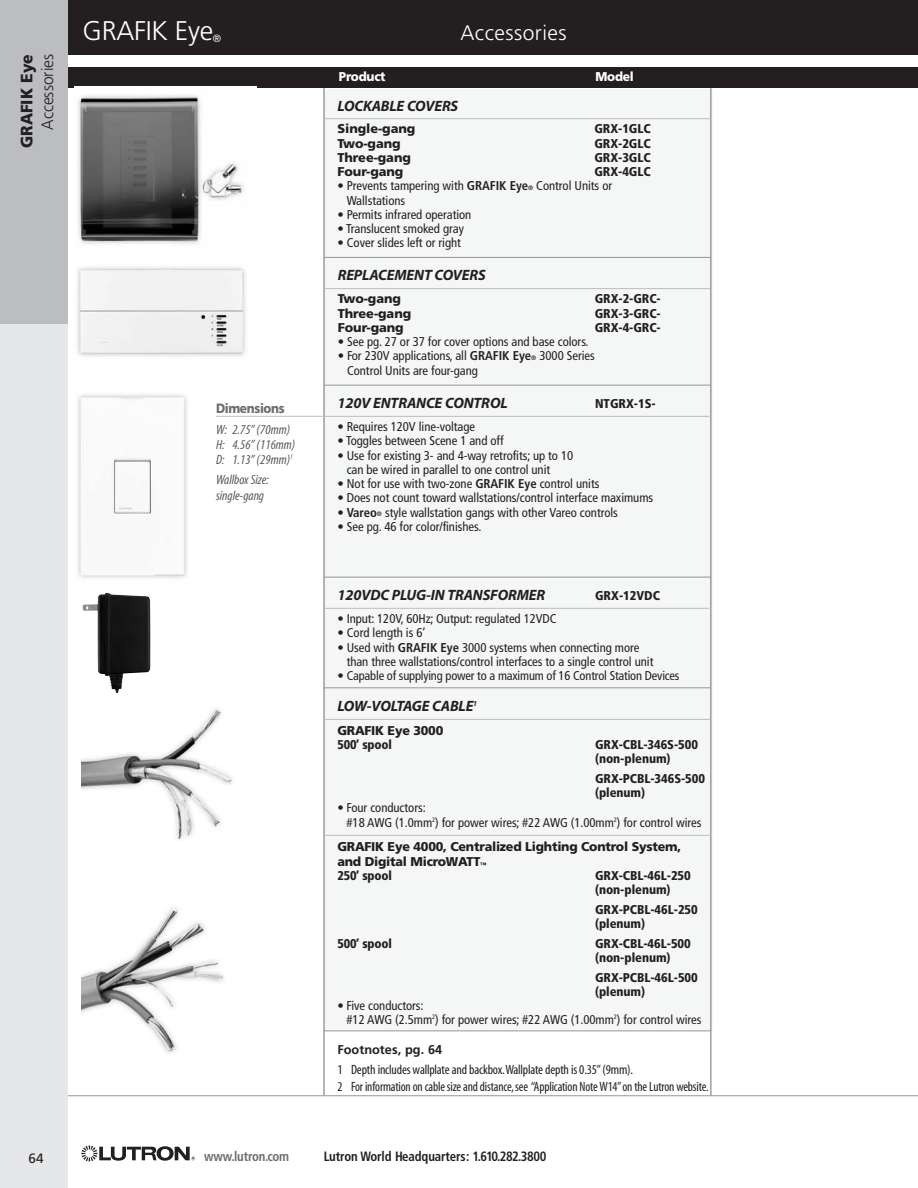
<style>
.page{position:relative;width:918px;height:1188px;background:#fff}
.page>*{position:absolute;margin:0;border:0;box-sizing:border-box;transform-origin:0 0}
.t1{font:300 27px "Frutiger";letter-spacing:-.01em;color:#fff}
.t2{font:300 21px "Frutiger";letter-spacing:.02em;color:#fff}
.t3{font:300 16.5px "Frutiger";color:#231f20;scale:.95 1}
.t4{font:900 16.5px "Frutiger";color:#231f20;scale:.95 1}
.t5{font:15px "Myriad MM It 700 600";letter-spacing:-.01em;color:#231f20}
.t6{font:13.5px/16.8px "Myriad MM 400 300";letter-spacing:-.01em;color:#231f20}
.t7{font:13.5px/15.1px "Myriad MM It 400 300";color:#58595b}
.t8{font:700 condensed 13.5px "Frutiger";letter-spacing:-.01em;color:#231f20;scale:.95 1}
.t9{font:700 condensed 13.5px "Frutiger";letter-spacing:-.01em;color:#6d6e70;scale:.95 1}
.t10{font:900 13.5px "Frutiger";letter-spacing:-.03em;color:#6d6e70;scale:.88 1}
.t11{font:13.5px "Frutiger";color:#231f20}
.t12{font:condensed 12.75px/14.2px "Frutiger";letter-spacing:-.005em;color:#231f20}
.t13{font:900 condensed 12.75px/14.2px "Frutiger";letter-spacing:-.005em;color:#231f20}
.t14{font:900 12.75px/14.7px "Frutiger";letter-spacing:-.02em;color:#231f20}
.t15{font:700 12.75px "Frutiger";color:#231f20}
.t16{font:900 12.75px "Frutiger";letter-spacing:-.02em;color:#fff;scale:.94 1}
.t17{font:300 10.5px "Frutiger";color:#fff}
.s1{font-weight:700}
.s2{font-weight:700;font-size:6.3px}
.s3{font-stretch:condensed}
</style>
<div class="page">
<div style="left:324px;top:89px;width:388px;height:942px;background:#f5f6f6"></div>
<hr style="left:711px;top:68px;width:1px;height:1028px;background:#6d6e70">
<hr style="left:324px;top:81px;width:1px;height:1014px;background:#6d6e70">
<div style="left:68px;top:0;width:850px;height:56px;background:#231f20"></div>
<div style="left:68px;top:67px;width:850px;height:20px;background:#231f20"></div>
<hr style="left:54px;top:1095px;width:864px;height:1px;background:#939598">
<svg style="left:81px;top:1145px;width:114px;height:16px"></svg>
<div style="left:0;top:0;width:68px;height:1188px;background:#e6e7e8"></div>
<div style="left:0;top:0;width:68px;height:324px;background:#bbbdc0"></div>
<hr style="left:324px;top:385px;width:387px;height:1px;background:#939598">
<hr style="left:324px;top:416px;width:387px;height:1px;background:#bbbdc0">
<img style="left:78px;top:95px;width:166px;height:149px">
<hr style="left:324px;top:118px;width:388px;height:1px;background:#bbbdc0">
<hr style="left:324px;top:1030px;width:387px;height:1px;background:#939598">
<img style="left:78px;top:394px;width:109px;height:185px">
<hr style="left:324px;top:577px;width:387px;height:1px;background:#939598">
<hr style="left:324px;top:608px;width:387px;height:1px;background:#bbbdc0">
<hr style="left:324px;top:687px;width:387px;height:1px;background:#939598">
<hr style="left:324px;top:719px;width:387px;height:1px;background:#bbbdc0">
<hr style="left:324px;top:835px;width:387px;height:1px;background:#bbbdc0">
<img style="left:81px;top:692px;width:152px;height:148px">
<img style="left:81px;top:907px;width:143px;height:147px">
<hr style="left:216px;top:416px;width:108px;height:1px;background:#bbbdc0">
<hr style="left:324px;top:257px;width:386px;height:1px;background:#939598">
<hr style="left:324px;top:288px;width:386px;height:1px;background:#bbbdc0">
<img style="left:77px;top:266px;width:169px;height:90px">
<img style="left:83px;top:593px;width:67px;height:99px">
<p class="t4" style="left:20px;top:148px;width:101px;rotate:-90deg">GRAFIK Eye</p>
<p class="t3" style="left:41px;top:130px;width:81px;rotate:-90deg">Accessories</p>
<p class="t11" style="left:28px;top:1153px;width:17px">64</p>
<h1 class="t1" style="left:82px;top:20px;width:132px">GRAFIK Eye</h1>
<p class="t17" style="left:213px;top:34px;width:10px">®</p>
<h2 class="t2" style="left:460px;top:25px;width:108px">Accessories</h2>
<p class="t16" style="left:339px;top:71px;width:51px">Product</p>
<p class="t16" style="left:596px;top:71px;width:42px">Model</p>
<p class="t5" style="left:338px;top:100px;width:122px">LOCKABLE COVERS</p>
<p class="t14" style="left:338px;top:123px;width:79px">Single-gang</p>
<p class="t13" style="left:595px;top:123px;width:58px">GRX-1GLC</p>
<p class="t14" style="left:338px;top:137px;width:65px">Two-gang</p>
<p class="t13" style="left:595px;top:137px;width:58px">GRX-2GLC</p>
<p class="t14" style="left:338px;top:151px;width:75px">Three-gang</p>
<p class="t13" style="left:595px;top:151px;width:58px">GRX-3GLC</p>
<p class="t14" style="left:338px;top:165px;width:68px">Four-gang</p>
<p class="t13" style="left:595px;top:166px;width:58px">GRX-4GLC</p>
<p class="t12" style="left:347px;top:180px;width:267px;text-indent:-9px">• Prevents tampering with <span class="s1">GRAFIK Eye</span><span class="s2">®</span> Control Units or<br>Wallstations</p>
<p class="t12" style="left:337px;top:208px;width:135px">• Permits infrared operation</p>
<p class="t12" style="left:337px;top:223px;width:128px">• Translucent smoked gray</p>
<p class="t12" style="left:337px;top:237px;width:125px">• Cover slides left or right</p>
<p class="t10" style="left:216px;top:403px;width:80px">Dimensions</p>
<p class="t7" style="left:216px;top:423px;width:81px">W: 2.75” (70mm)<br>H: 4.56” (116mm)<br>D: 1.13” (29mm)<sup>1</sup></p>
<p class="t7" style="left:216px;top:474px;width:54px">Wallbox Size: single-gang</p>
<p class="t5" style="left:338px;top:270px;width:150px">REPLACEMENT COVERS</p>
<p class="t14" style="left:338px;top:293px;width:65px">Two-gang</p>
<p class="t13" style="left:595px;top:293px;width:67px">GRX-2-GRC-</p>
<p class="t14" style="left:338px;top:307px;width:75px">Three-gang</p>
<p class="t13" style="left:595px;top:307px;width:67px">GRX-3-GRC-</p>
<p class="t14" style="left:338px;top:321px;width:68px">Four-gang</p>
<p class="t13" style="left:595px;top:321px;width:67px">GRX-4-GRC-</p>
<p class="t12" style="left:338px;top:336px;width:252px">• See pg. 27 or 37 for cover options and base colors.</p>
<p class="t12" style="left:347px;top:350px;width:249px;text-indent:-9px">• For 230V applications, all <span class="s1">GRAFIK Eye</span><span class="s2">®</span> 3000 Series<br>Control Units are four-gang</p>
<p class="t5" style="left:338px;top:398px;width:172px">120V ENTRANCE CONTROL</p>
<p class="t13" style="left:595px;top:398px;width:62px">NTGRX-1S-</p>
<p class="t12" style="left:338px;top:421px;width:139px">• Requires 120V line-voltage</p>
<p class="t12" style="left:338px;top:435px;width:168px">• Toggles between Scene 1 and off</p>
<p class="t12" style="left:347px;top:449px;width:228px;text-indent:-9px">• Use for existing 3- and 4-way retrofits; up to 10 can be wired in parallel to one control unit</p>
<p class="t12" style="left:338px;top:478px;width:263px">• Not for use with two-zone <span class="s1">GRAFIK Eye</span> control units</p>
<p class="t12" style="left:337px;top:492px;width:317px">• Does not count toward wallstations/control interface maximums</p>
<p class="t12" style="left:337px;top:506px;width:282px">• <span class="s1">Vareo</span><span class="s2">®</span> style wallstation gangs with other Vareo controls</p>
<p class="t12" style="left:338px;top:520px;width:145px">• See pg. 46 for color/finishes.</p>
<p class="t5" style="left:338px;top:589px;width:209px">120VDC PLUG-IN TRANSFORMER</p>
<p class="t13" style="left:595px;top:590px;width:66px">GRX-12VDC</p>
<p class="t12" style="left:338px;top:613px;width:221px">• Input: 120V, 60Hz; Output: regulated 12VDC</p>
<p class="t12" style="left:338px;top:627px;width:90px">• Cord length is 6’</p>
<p class="t12" style="left:347px;top:641px;width:308px;text-indent:-9px">• Used with <span class="s1">GRAFIK Eye</span> 3000 systems when connecting more than three wallstations/control interfaces to a single control unit</p>
<p class="t12" style="left:338px;top:670px;width:344px">• Capable of supplying power to a maximum of 16 Control Station Devices</p>
<p class="t5" style="left:337px;top:700px;width:141px">LOW-VOLTAGE CABLE<sup>1</sup></p>
<p class="t14" style="left:337px;top:724px;width:107px">GRAFIK Eye 3000</p>
<p class="t13" style="left:337px;top:738px;width:56px">500’ spool</p>
<p class="t13" style="left:595px;top:738px;width:104px">GRX-CBL-346S-500 (non-plenum)</p>
<p class="t13" style="left:595px;top:772px;width:111px">GRX-PCBL-346S-500 (plenum)</p>
<p class="t12" style="left:347px;top:801px;width:357px;line-height:15px;text-indent:-9px">• Four conductors:<br>#18 AWG (1.0mm<sup>2</sup>) for power wires; #22 AWG (1.00mm<sup>2</sup>) for control wires</p>
<p class="t14" style="left:337px;top:840px;width:345px">GRAFIK Eye 4000, Centralized Lighting Control System, and Digital MicroWATT<sub>™<br></sub><span class="s3">250’ spool</span></p>
<p class="t13" style="left:595px;top:869px;width:97px">GRX-CBL-46L-250 (non-plenum)</p>
<p class="t13" style="left:595px;top:903px;width:104px">GRX-PCBL-46L-250 (plenum)</p>
<p class="t13" style="left:337px;top:937px;width:56px">500’ spool</p>
<p class="t13" style="left:595px;top:937px;width:97px">GRX-CBL-46L-500 (non-plenum)</p>
<p class="t13" style="left:595px;top:971px;width:104px">GRX-PCBL-46L-500 (plenum)</p>
<p class="t12" style="left:347px;top:999px;width:357px;text-indent:-9px">• Five conductors:<br>#12 AWG (2.5mm<sup>2</sup>) for power wires; #22 AWG (1.00mm<sup>2</sup>) for control wires</p>
<p class="t15" style="left:338px;top:1044px;width:106px">Footnotes, pg. 64</p>
<p class="t6" style="left:338px;top:1062px;width:373px">1 Depth includes wallplate and backbox.Wallplate depth is 0.35” (9mm).<br>2 For information on cable size and distance,see “Application Note W14”on the Lutron website.</p>
<p class="t9" style="left:204px;top:1151px;width:91px">www.lutron.com</p>
<p class="t8" style="left:324px;top:1151px;width:236px">Lutron World Headquarters: 1.610.282.3800</p>
</div>
